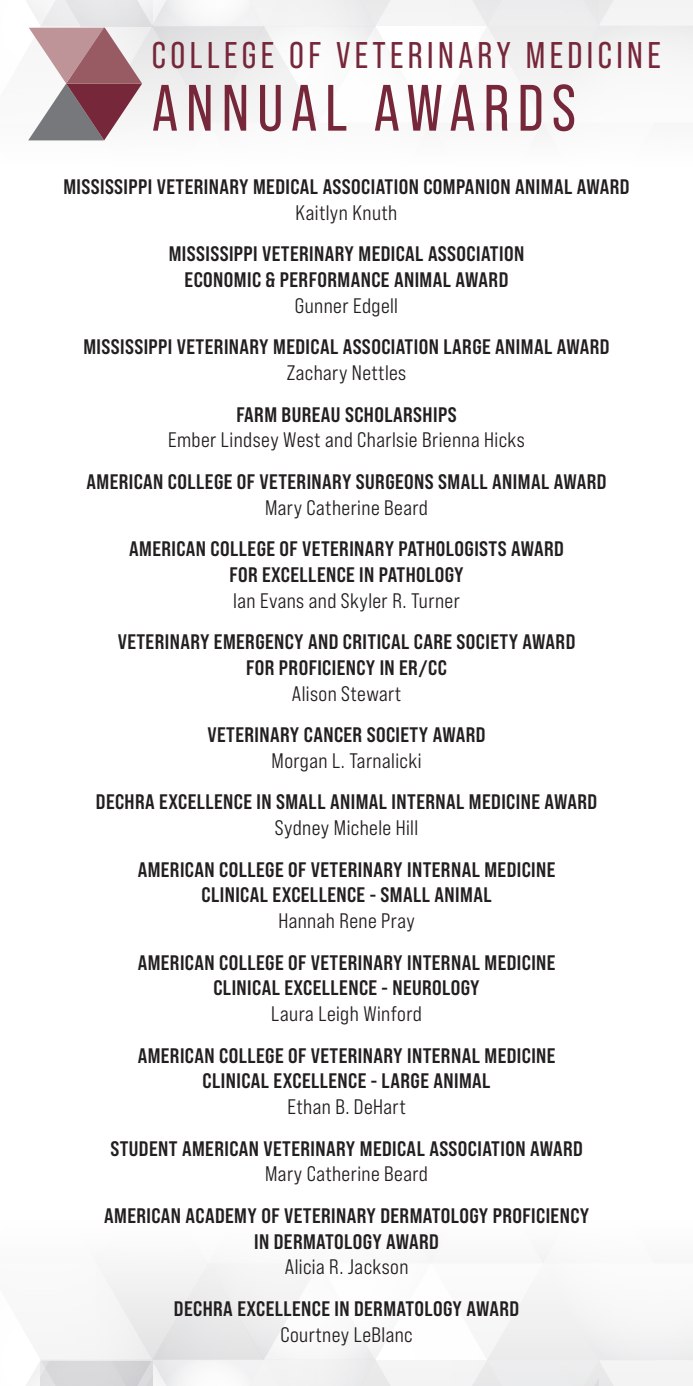
<style>
.page{position:relative;width:693px;height:1386px;background:#fff}
.page>*{position:absolute;margin:0;border:0;box-sizing:border-box;transform-origin:0 0}
.t1{font:65.27px "Bebas Neue Pro";letter-spacing:.12em;color:#76273a}
.t2{font:37.1px "Bebas Neue Pro";letter-spacing:.12em;color:#76273a}
.t3{font:21px/25.7px "Bebas Neue Pro Sm E Bd";letter-spacing:.02em;color:#231f20;text-align:center}
.t4{font:21px "Bebas Neue Pro Sm E Md";letter-spacing:.02em;color:#231f20}
</style>
<div class="page">
<svg style="left:26px;top:1252px;width:667px;height:134px"></svg>
<svg style="left:26px;top:0;width:667px;height:141px"></svg>
<h2 class="t2" style="left:152px;top:34px;width:510px">COLLEGE OF VETERINARY MEDICINE</h2>
<h1 class="t1" style="left:152px;top:71px;width:426px">ANNUAL AWARDS</h1>
<p class="t3" style="left:63px;top:174px;width:568px">MISSISSIPPI VETERINARY MEDICAL ASSOCIATION COMPANION ANIMAL AWARD</p>
<p class="t4" style="left:296px;top:200px;width:103px">Kaitlyn Knuth</p>
<p class="t3" style="left:169px;top:241px;width:357px">MISSISSIPPI VETERINARY MEDICAL ASSOCIATION<br>ECONOMIC &amp; PERFORMANCE ANIMAL AWARD</p>
<p class="t4" style="left:295px;top:293px;width:105px">Gunner Edgell</p>
<p class="t3" style="left:83px;top:334px;width:528px">MISSISSIPPI VETERINARY MEDICAL ASSOCIATION LARGE ANIMAL AWARD</p>
<p class="t4" style="left:287px;top:361px;width:121px">Zachary Nettles</p>
<p class="t3" style="left:236px;top:401px;width:222px">FARM BUREAU SCHOLARSHIPS</p>
<p class="t4" style="left:168px;top:428px;width:358px">Ember Lindsey West and Charlsie Brienna Hicks</p>
<p class="t3" style="left:86px;top:468px;width:522px">AMERICAN COLLEGE OF VETERINARY SURGEONS SMALL ANIMAL AWARD</p>
<p class="t4" style="left:265px;top:495px;width:164px">Mary Catherine Beard</p>
<p class="t3" style="left:129px;top:536px;width:436px">AMERICAN COLLEGE OF VETERINARY PATHOLOGISTS AWARD<br>FOR EXCELLENCE IN PATHOLOGY</p>
<p class="t4" style="left:233px;top:588px;width:228px">Ian Evans and Skyler R. Turner</p>
<p class="t3" style="left:118px;top:629px;width:459px">VETERINARY EMERGENCY AND CRITICAL CARE SOCIETY AWARD<br>FOR PROFICIENCY IN ER/CC</p>
<p class="t4" style="left:292px;top:681px;width:111px">Alison Stewart</p>
<p class="t3" style="left:208px;top:722px;width:280px">VETERINARY CANCER SOCIETY AWARD</p>
<p class="t4" style="left:272px;top:748px;width:152px">Morgan L. Tarnalicki</p>
<p class="t3" style="left:96px;top:789px;width:503px">DECHRA EXCELLENCE IN SMALL ANIMAL INTERNAL MEDICINE AWARD</p>
<p class="t4" style="left:275px;top:816px;width:145px">Sydney Michele Hill</p>
<p class="t3" style="left:138px;top:856px;width:419px">AMERICAN COLLEGE OF VETERINARY INTERNAL MEDICINE<br>CLINICAL EXCELLENCE - SMALL ANIMAL</p>
<p class="t4" style="left:278px;top:909px;width:138px">Hannah Rene Pray</p>
<p class="t3" style="left:138px;top:949px;width:419px">AMERICAN COLLEGE OF VETERINARY INTERNAL MEDICINE<br>CLINICAL EXCELLENCE - NEUROLOGY</p>
<p class="t4" style="left:271px;top:1002px;width:152px">Laura Leigh Winford</p>
<p class="t3" style="left:138px;top:1042px;width:419px">AMERICAN COLLEGE OF VETERINARY INTERNAL MEDICINE<br>CLINICAL EXCELLENCE - LARGE ANIMAL</p>
<p class="t4" style="left:287px;top:1095px;width:120px">Ethan B. DeHart</p>
<p class="t3" style="left:110px;top:1135px;width:474px">STUDENT AMERICAN VETERINARY MEDICAL ASSOCIATION AWARD</p>
<p class="t4" style="left:265px;top:1162px;width:164px">Mary Catherine Beard</p>
<p class="t3" style="left:104px;top:1202px;width:486px">AMERICAN ACADEMY OF VETERINARY DERMATOLOGY PROFICIENCY<br>IN DERMATOLOGY AWARD</p>
<p class="t4" style="left:285px;top:1255px;width:125px">Alicia R. Jackson</p>
<p class="t3" style="left:174px;top:1295px;width:347px">DECHRA EXCELLENCE IN DERMATOLOGY AWARD</p>
<p class="t4" style="left:281px;top:1322px;width:134px">Courtney LeBlanc</p>
</div>
